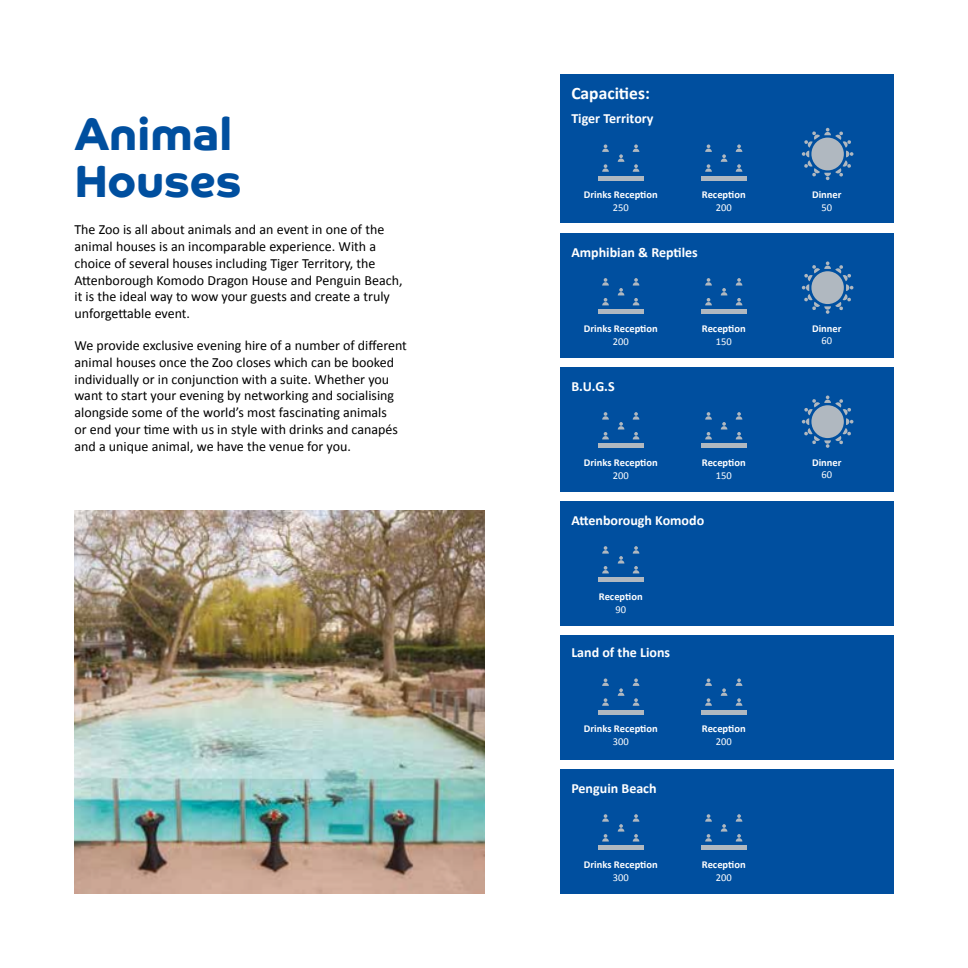
<style>
.page{position:relative;width:968px;height:968px;background:#fff}
.page>*{position:absolute;margin:0;border:0;box-sizing:border-box;transform-origin:0 0}
.t1{font:700 45.5px/47.2px "Co Headline";color:#004f9f}
.t2{font:700 17.5px "Calibri";color:#fff}
.t3{font:14px/16.8px "Calibri";color:#000}
.t4{font:700 14px "Calibri";color:#fff}
.t5{font:700 10.5px "Calibri";color:#fff}
.t6{font:10.5px "Calibri";color:#fff}
</style>
<div class="page">
<div style="left:560px;top:635px;width:333px;height:124px;background:#004f9f"></div>
<div style="left:560px;top:769px;width:333px;height:124px;background:#004f9f"></div>
<div style="left:560px;top:501px;width:333px;height:124px;background:#004f9f"></div>
<div style="left:560px;top:367px;width:333px;height:124px;background:#004f9f"></div>
<div style="left:560px;top:233px;width:333px;height:124px;background:#004f9f"></div>
<img style="left:74px;top:510px;width:410px;height:383px">
<div style="left:560px;top:74px;width:333px;height:149px;background:#004f9f"></div>
<svg style="left:602px;top:164px;width:6px;height:8px"></svg>
<hr style="left:598px;top:176px;width:45px;height:4px;background:#b0b8c0">
<svg style="left:602px;top:144px;width:6px;height:8px"></svg>
<svg style="left:632px;top:164px;width:7px;height:8px"></svg>
<svg style="left:632px;top:144px;width:7px;height:8px"></svg>
<svg style="left:617px;top:154px;width:7px;height:8px"></svg>
<svg style="left:705px;top:164px;width:6px;height:8px"></svg>
<hr style="left:700px;top:176px;width:46px;height:4px;background:#b0b8c0">
<svg style="left:705px;top:144px;width:6px;height:8px"></svg>
<svg style="left:735px;top:164px;width:7px;height:8px"></svg>
<svg style="left:735px;top:144px;width:7px;height:8px"></svg>
<svg style="left:720px;top:154px;width:7px;height:8px"></svg>
<svg style="left:801px;top:128px;width:52px;height:52px"></svg>
<svg style="left:602px;top:298px;width:6px;height:7px"></svg>
<div style="left:598px;top:309px;width:45px;height:5px;background:#b0b8c0"></div>
<svg style="left:602px;top:278px;width:6px;height:7px"></svg>
<svg style="left:632px;top:298px;width:7px;height:7px"></svg>
<svg style="left:632px;top:278px;width:7px;height:7px"></svg>
<svg style="left:617px;top:288px;width:7px;height:7px"></svg>
<svg style="left:705px;top:298px;width:6px;height:7px"></svg>
<div style="left:700px;top:309px;width:46px;height:5px;background:#b0b8c0"></div>
<svg style="left:705px;top:278px;width:6px;height:7px"></svg>
<svg style="left:735px;top:298px;width:7px;height:7px"></svg>
<svg style="left:735px;top:278px;width:7px;height:7px"></svg>
<svg style="left:720px;top:288px;width:7px;height:7px"></svg>
<svg style="left:801px;top:261px;width:52px;height:53px"></svg>
<svg style="left:602px;top:432px;width:6px;height:7px"></svg>
<div style="left:598px;top:443px;width:45px;height:5px;background:#b0b8c0"></div>
<svg style="left:602px;top:412px;width:6px;height:7px"></svg>
<svg style="left:632px;top:432px;width:7px;height:7px"></svg>
<svg style="left:632px;top:412px;width:7px;height:7px"></svg>
<svg style="left:617px;top:422px;width:7px;height:7px"></svg>
<svg style="left:705px;top:432px;width:6px;height:7px"></svg>
<div style="left:700px;top:443px;width:46px;height:5px;background:#b0b8c0"></div>
<svg style="left:705px;top:412px;width:6px;height:7px"></svg>
<svg style="left:735px;top:432px;width:7px;height:7px"></svg>
<svg style="left:735px;top:412px;width:7px;height:7px"></svg>
<svg style="left:720px;top:422px;width:7px;height:7px"></svg>
<svg style="left:801px;top:395px;width:52px;height:53px"></svg>
<svg style="left:602px;top:566px;width:6px;height:7px"></svg>
<div style="left:598px;top:577px;width:45px;height:5px;background:#b0b8c0"></div>
<svg style="left:602px;top:546px;width:6px;height:7px"></svg>
<svg style="left:632px;top:566px;width:7px;height:7px"></svg>
<svg style="left:632px;top:546px;width:7px;height:7px"></svg>
<svg style="left:617px;top:556px;width:7px;height:7px"></svg>
<svg style="left:602px;top:698px;width:6px;height:7px"></svg>
<hr style="left:598px;top:710px;width:45px;height:4px;background:#b0b8c0">
<svg style="left:602px;top:678px;width:6px;height:7px"></svg>
<svg style="left:633px;top:698px;width:6px;height:7px"></svg>
<svg style="left:633px;top:678px;width:6px;height:7px"></svg>
<svg style="left:618px;top:688px;width:6px;height:7px"></svg>
<svg style="left:705px;top:698px;width:6px;height:7px"></svg>
<hr style="left:700px;top:710px;width:46px;height:4px;background:#b0b8c0">
<svg style="left:705px;top:678px;width:6px;height:7px"></svg>
<svg style="left:736px;top:698px;width:6px;height:7px"></svg>
<svg style="left:736px;top:678px;width:6px;height:7px"></svg>
<svg style="left:721px;top:688px;width:6px;height:7px"></svg>
<svg style="left:602px;top:834px;width:6px;height:7px"></svg>
<div style="left:598px;top:845px;width:45px;height:5px;background:#b0b8c0"></div>
<svg style="left:602px;top:814px;width:6px;height:7px"></svg>
<svg style="left:632px;top:834px;width:7px;height:7px"></svg>
<svg style="left:632px;top:814px;width:7px;height:7px"></svg>
<svg style="left:617px;top:824px;width:7px;height:7px"></svg>
<svg style="left:705px;top:834px;width:6px;height:7px"></svg>
<div style="left:700px;top:845px;width:46px;height:5px;background:#b0b8c0"></div>
<svg style="left:705px;top:814px;width:6px;height:7px"></svg>
<svg style="left:735px;top:834px;width:7px;height:7px"></svg>
<svg style="left:736px;top:814px;width:6px;height:7px"></svg>
<svg style="left:721px;top:824px;width:6px;height:7px"></svg>
<h1 class="t1" style="left:74px;top:111px;width:168px">Animal<br>Houses</h1>
<p class="t3" style="left:74px;top:220px;width:329px">The Zoo is all about animals and an event in one of the animal houses is an incomparable experience. With a choice of several houses including Tiger Territory, the Attenborough Komodo Dragon House and Penguin Beach, it is the ideal way to wow your guests and create a truly unforgettable event.</p>
<p class="t3" style="left:74px;top:336px;width:334px">We provide exclusive evening hire of a number of different animal houses once the Zoo closes which can be booked individually or in conjunction with a suite. Whether you want to start your evening by networking and socialising alongside some of the world’s most fascinating animals<br>or end your time with us in style with drinks and canapés and a unique animal, we have the venue for you.</p>
<p class="t2" style="left:571px;top:82px;width:80px">Capacities:</p>
<p class="t4" style="left:571px;top:110px;width:84px">Tiger Territory</p>
<p class="t5" style="left:583px;top:188px;width:75px">Drinks Reception</p>
<p class="t6" style="left:612px;top:201px;width:17px">250</p>
<p class="t5" style="left:701px;top:188px;width:45px">Reception</p>
<p class="t6" style="left:715px;top:201px;width:17px">200</p>
<p class="t4" style="left:571px;top:243px;width:128px">Amphibian &amp; Reptiles</p>
<p class="t5" style="left:583px;top:322px;width:75px">Drinks Reception</p>
<p class="t6" style="left:612px;top:334px;width:17px">200</p>
<p class="t4" style="left:571px;top:377px;width:45px">B.U.G.S</p>
<p class="t5" style="left:583px;top:456px;width:75px">Drinks Reception</p>
<p class="t6" style="left:612px;top:468px;width:17px">200</p>
<p class="t5" style="left:701px;top:322px;width:45px">Reception</p>
<p class="t6" style="left:715px;top:334px;width:17px">150</p>
<p class="t5" style="left:701px;top:456px;width:45px">Reception</p>
<p class="t6" style="left:715px;top:468px;width:17px">150</p>
<p class="t4" style="left:571px;top:511px;width:134px">Attenborough Komodo</p>
<p class="t5" style="left:598px;top:590px;width:45px">Reception</p>
<p class="t6" style="left:615px;top:602px;width:12px">90</p>
<p class="t4" style="left:571px;top:643px;width:100px">Land of the Lions</p>
<p class="t5" style="left:583px;top:722px;width:75px">Drinks Reception</p>
<p class="t6" style="left:612px;top:734px;width:17px">300</p>
<p class="t4" style="left:571px;top:779px;width:87px">Penguin Beach</p>
<p class="t5" style="left:583px;top:857px;width:75px">Drinks Reception</p>
<p class="t6" style="left:612px;top:870px;width:17px">300</p>
<p class="t5" style="left:701px;top:722px;width:45px">Reception</p>
<p class="t6" style="left:715px;top:734px;width:17px">200</p>
<p class="t5" style="left:701px;top:857px;width:45px">Reception</p>
<p class="t6" style="left:715px;top:870px;width:17px">200</p>
<p class="t5" style="left:811px;top:188px;width:31px">Dinner</p>
<p class="t6" style="left:821px;top:200px;width:12px">50</p>
<p class="t5" style="left:811px;top:321px;width:31px">Dinner</p>
<p class="t6" style="left:821px;top:334px;width:12px">60</p>
<p class="t5" style="left:811px;top:455px;width:31px">Dinner</p>
<p class="t6" style="left:821px;top:468px;width:12px">60</p>
</div>
